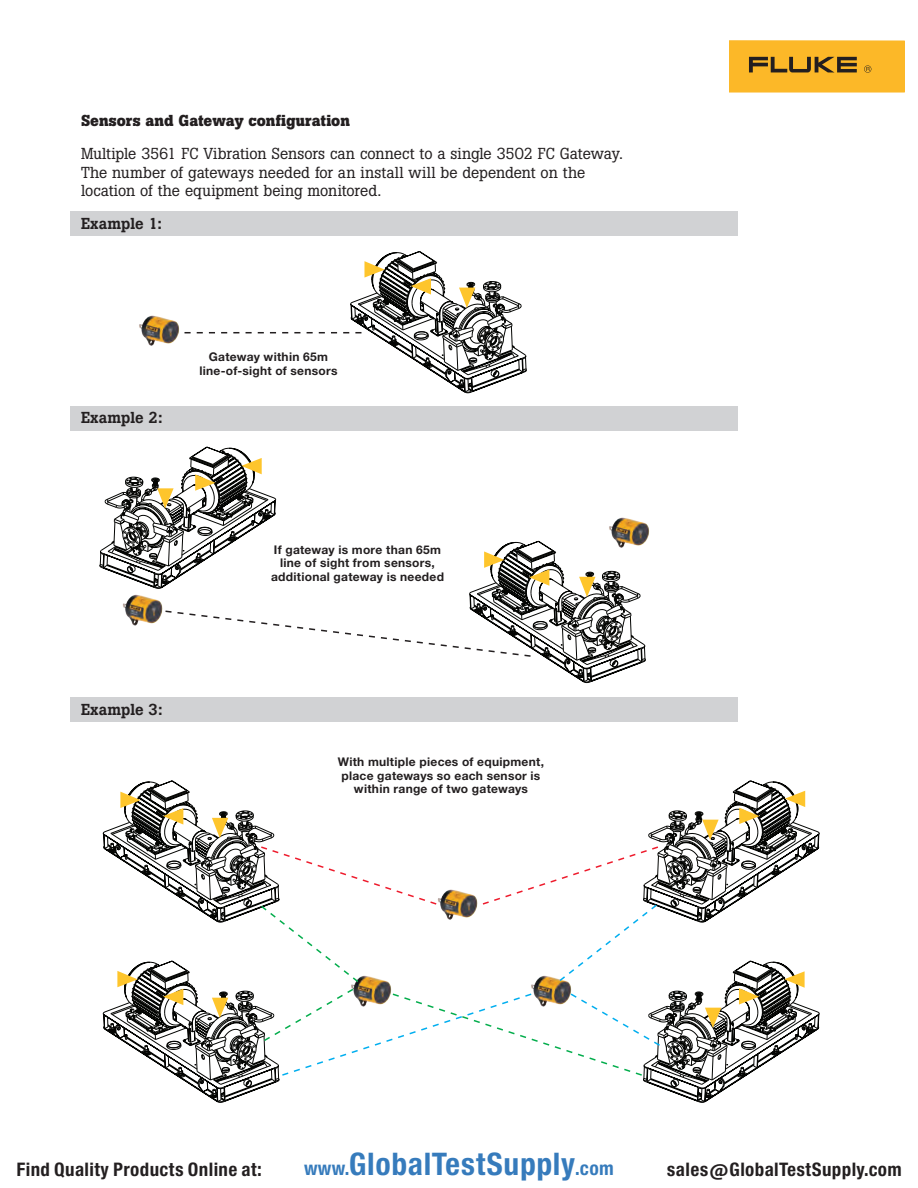
<style>
.page{position:relative;width:918px;height:1188px;background:#fff}
.page>*{position:absolute;margin:0;border:0;box-sizing:border-box;transform-origin:0 0}
.t1{font:29.7px "Europa Gro Nr 2 SBOP Bol Con";letter-spacing:.02em;color:#367bbc}
.t2{font:17.85px "Europa Gro Nr 2 SBOP Bol Con";letter-spacing:.02em;color:#231f20}
.t3{font:15.75px/18.9px "Boton Pro";letter-spacing:-.005em;color:#231f20}
.t4{font:700 15.75px "Boton Pro";letter-spacing:.005em;color:#231f20}
.t5{font:500 15.75px "Boton Pro";color:#231f20}
.t6{font:700 12px/13.5px "Helvetica Neue LT Pro";letter-spacing:.02em;color:#231f20;text-align:center}
.s1{font-size:18.3px}
</style>
<div class="page">
<div style="left:70px;top:211px;width:668px;height:24px;background:#d1d2d4"></div>
<div style="left:70px;top:406px;width:668px;height:24px;background:#d1d2d4"></div>
<div style="left:70px;top:697px;width:668px;height:25px;background:#d1d2d4"></div>
<div style="left:729px;top:40px;width:175px;height:52px;background:#fcb828"></div>
<svg style="left:749px;top:57px;width:108px;height:15px"></svg>
<svg style="left:864px;top:65px;width:7px;height:8px"></svg>
<img style="left:139px;top:315px;width:41px;height:31px">
<img style="left:646px;top:524px;width:4px;height:17px">
<svg style="left:184px;top:251px;width:343px;height:142px"></svg>
<svg style="left:100px;top:447px;width:546px;height:236px"></svg>
<svg style="left:103px;top:780px;width:716px;height:323px"></svg>
<h3 class="t4" style="left:81px;top:111px;width:270px">Sensors and Gateway configuration</h3>
<h3 class="t3" style="left:81px;top:144px;width:544px">Multiple 3561 FC Vibration Sensors can connect to a single 3502 FC Gateway.<br>The number of gateways needed for an install will be dependent on the location of the equipment being monitored.</h3>
<h3 class="t5" style="left:81px;top:213px;width:82px">Example 1:</h3>
<h3 class="t5" style="left:81px;top:408px;width:83px">Example 2:</h3>
<p class="t6" style="left:199px;top:350px;width:140px">Gateway within 65m line-of-sight of sensors</p>
<p class="t6" style="left:271px;top:542px;width:174px">If gateway is more than 65m line of sight from sensors, additional gateway is needed</p>
<h3 class="t5" style="left:81px;top:699px;width:83px">Example 3:</h3>
<p class="t6" style="left:338px;top:755px;width:208px">With multiple pieces of equipment, place gateways so each sensor is within range of two gateways</p>
<h2 class="t2" style="left:16px;top:1159px;width:247px">Find Quality Products Online at:</h2>
<h1 class="t1" style="left:304px;top:1147px;width:311px"><span class="s1">www.</span>GlobalTestSupply<span class="s1">.com</span></h1>
<h2 class="t2" style="left:667px;top:1159px;width:236px">sales@GlobalTestSupply.com</h2>
</div>
